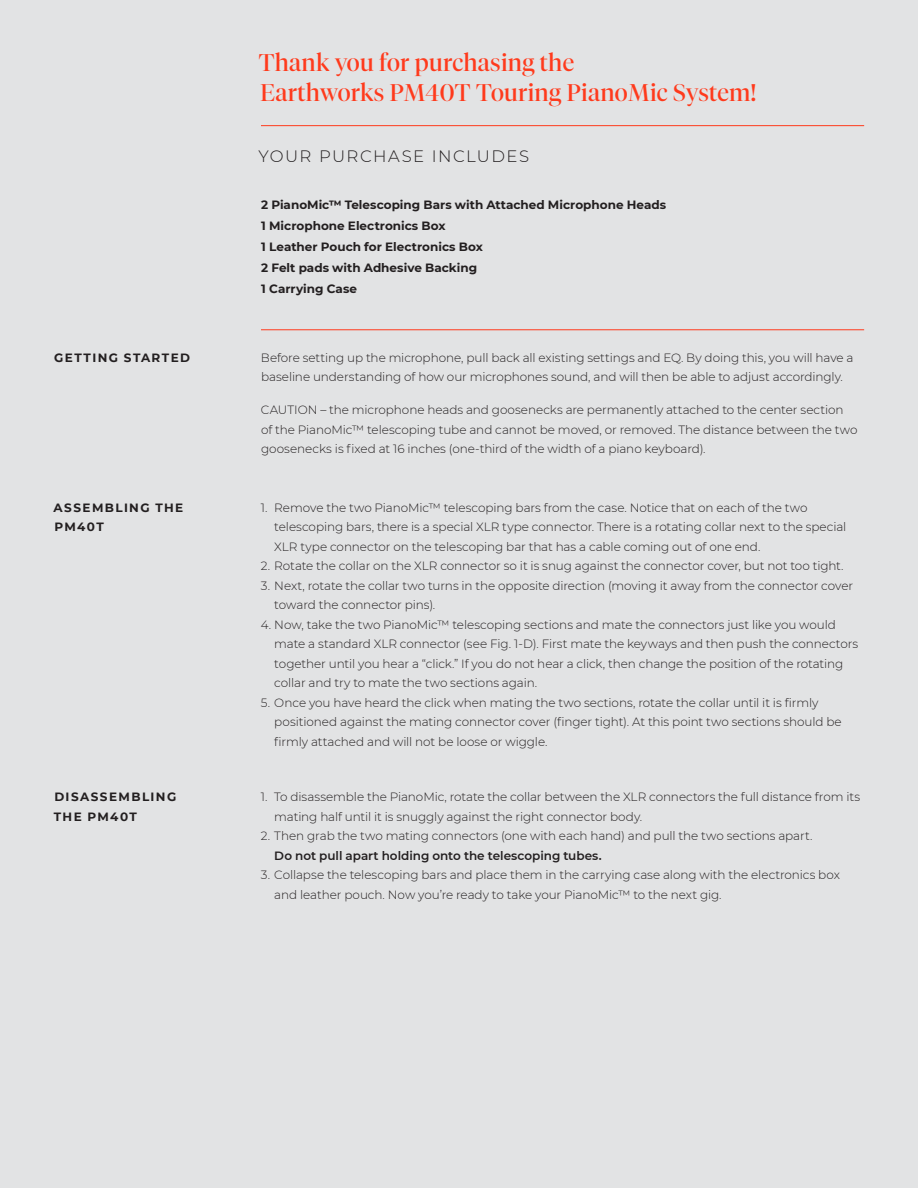
<style>
.page{position:relative;width:918px;height:1188px;background:#e2e3e4}
.page>*{position:absolute;margin:0;border:0;box-sizing:border-box;transform-origin:0 0}
.Ad__Headline__16_20{font:24px "Tiempos Fine";letter-spacing:.01em;color:#ff3a1c}
.Datasheet__Title_2{font:300 16.5px "Montserrat";letter-spacing:.085em;color:#231f20}
.Body___8_13{font:300 12px/19.5px "Montserrat";letter-spacing:-.005em;color:#231f20}
.Body__Heading__9_14{font:700 12px "Montserrat";color:#231f20}
.Heading_2__11_15{font:700 12px/19.5px "Montserrat";letter-spacing:.115em;color:#231f20}
.s1{font-weight:600}
</style>
<div class="page">
<hr style="left:261px;top:125px;width:603px;height:1px;background:#ff3a1c">
<hr style="left:261px;top:329px;width:603px;height:1px;background:#ff3a1c">
<p class="Ad__Headline__16_20" style="left:259px;top:48px;width:317px">Thank you for purchasing the</p>
<p class="Ad__Headline__16_20" style="left:260px;top:78px;width:498px">Earthworks PM40T Touring PianoMic System!</p>
<p class="Datasheet__Title_2" style="left:259px;top:145px;width:272px">YOUR PURCHASE INCLUDES</p>
<p class="Body__Heading__9_14" style="left:261px;top:196px;width:407px">2 PianoMic™ Telescoping Bars with Attached Microphone Heads</p>
<p class="Body__Heading__9_14" style="left:261px;top:217px;width:186px">1 Microphone Electronics Box</p>
<p class="Body__Heading__9_14" style="left:261px;top:238px;width:223px">1 Leather Pouch for Electronics Box</p>
<p class="Body__Heading__9_14" style="left:261px;top:259px;width:217px">2 Felt pads with Adhesive Backing</p>
<p class="Body__Heading__9_14" style="left:261px;top:281px;width:97px">1 Carrying Case</p>
<p class="Heading_2__11_15" style="left:54px;top:347px;width:137px">GETTING STARTED</p>
<p class="Body___8_13" style="left:261px;top:347px;width:594px">Before setting up the microphone, pull back all existing settings and EQ. By doing this, you will have a baseline understanding of how our microphones sound, and will then be able to adjust accordingly.</p>
<p class="Body___8_13" style="left:261px;top:400px;width:598px">CAUTION – the microphone heads and goosenecks are permanently attached to the center section of the PianoMic™ telescoping tube and cannot be moved, or removed. The distance between the two goosenecks is fixed at 16 inches (one-third of the width of a piano keyboard).</p>
<p class="Heading_2__11_15" style="left:53px;top:497px;width:131px">ASSEMBLING THE<br>PM40T</p>
<p class="Body___8_13" style="left:274px;top:497px;width:574px;text-indent:-14px">1. Remove the two PianoMic™ telescoping bars from the case. Notice that on each of the two telescoping bars, there is a special XLR type connector. There is a rotating collar next to the special<br>XLR type connector on the telescoping bar that has a cable coming out of one end.</p>
<p class="Body___8_13" style="left:261px;top:556px;width:584px">2. Rotate the collar on the XLR connector so it is snug against the connector cover, but not too tight.</p>
<p class="Body___8_13" style="left:274px;top:575px;width:580px;text-indent:-14px">3. Next, rotate the collar two turns in the opposite direction (moving it away from the connector cover toward the connector pins).</p>
<p class="Body___8_13" style="left:274px;top:614px;width:585px;text-indent:-14px">4. Now, take the two PianoMic™ telescoping sections and mate the connectors just like you would mate a standard XLR connector (see Fig. 1-D). First mate the keyways and then push the connectors together until you hear a “click.” If you do not hear a click, then change the position of the rotating collar and try to mate the two sections again.</p>
<p class="Body___8_13" style="left:274px;top:692px;width:569px;text-indent:-14px">5. Once you have heard the click when mating the two sections, rotate the collar until it is firmly positioned against the mating connector cover (finger tight). At this point two sections should be firmly attached and will not be loose or wiggle.</p>
<p class="Heading_2__11_15" style="left:54px;top:787px;width:124px">DISASSEMBLING<br>THE PM40T</p>
<p class="Body___8_13" style="left:274px;top:787px;width:587px;text-indent:-14px">1. To disassemble the PianoMic, rotate the collar between the XLR connectors the full distance from its mating half until it is snuggly against the right connector body.</p>
<p class="Body___8_13" style="left:274px;top:826px;width:540px;text-indent:-14px">2. Then grab the two mating connectors (one with each hand) and pull the two sections apart.<br><span class="s1">Do not pull apart holding onto the telescoping tubes.</span></p>
<p class="Body___8_13" style="left:274px;top:865px;width:567px;text-indent:-14px">3. Collapse the telescoping bars and place them in the carrying case along with the electronics box and leather pouch. Now you’re ready to take your PianoMic™ to the next gig.</p>
</div>
